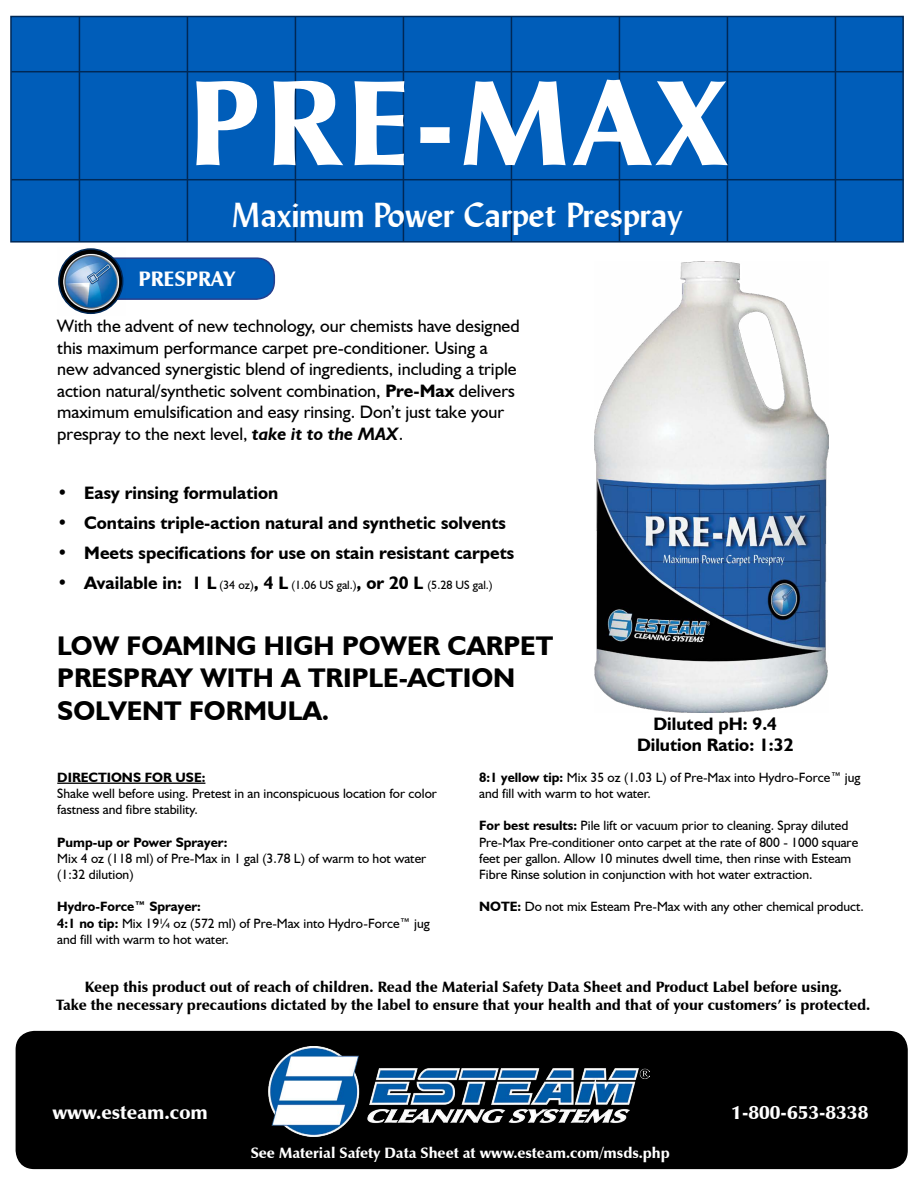
<style>
.page{position:relative;width:918px;height:1188px;background:#fff}
.page>*{position:absolute;margin:0;border:0;box-sizing:border-box;transform-origin:0 0}
.t1{font:900 123px "Zapf Humanist 601 BT";letter-spacing:.045em;color:#fff}
.t2{font:700 34.5px "Lydian BT";color:#fff}
.t3{font:700 27px/32.4px "Humanist 521 BT";color:#000}
.t4{font:900 21px "Zapf Humanist 601 BT";color:#fff}
.t5{font:900 19.5px "Zapf Humanist 601 BT";color:#fff}
.t6{font:18px/21.6px "Humanist 521 BT";color:#000}
.t7{font:700 18px/21.6px "Humanist 521 BT";color:#000;text-align:center}
.t8{font:900 15px/18px "Zapf Humanist 601 BT";color:#000;text-align:center}
.t9{font:900 15px "Zapf Humanist 601 BT";color:#fff}
.t10{font:13.5px/16.2px "Humanist 521 BT";color:#000}
.t11{font:700 13.5px "Humanist 521 BT";color:#000}
.t12{font:12px "Humanist 521 BT";color:#000}
.s1{font-weight:700}
.s2{font-weight:700;font-style:italic}
.s3{font-weight:700;font-size:18px}
</style>
<div class="page">
<div style="left:10px;top:16px;width:894px;height:227px;background:#005db9;border:2px solid #002856"></div>
<hr style="left:11px;top:71px;width:893px;height:1px;background:#002856">
<hr style="left:11px;top:179px;width:893px;height:1px;background:#002856">
<hr style="left:79px;top:16px;width:1px;height:226px;background:#002856">
<hr style="left:187px;top:16px;width:1px;height:226px;background:#002856">
<hr style="left:295px;top:16px;width:1px;height:226px;background:#002856">
<hr style="left:403px;top:16px;width:1px;height:226px;background:#002856">
<hr style="left:511px;top:16px;width:1px;height:226px;background:#002856">
<hr style="left:619px;top:16px;width:1px;height:226px;background:#002856">
<hr style="left:727px;top:16px;width:1px;height:226px;background:#002856">
<hr style="left:835px;top:16px;width:1px;height:226px;background:#002856">
<div style="left:16px;top:1032px;width:891px;height:136px;background:#000;border-radius:18px"></div>
<div style="left:16px;top:1031px;width:892px;height:138px;border:2px solid #000;border-radius:18px"></div>
<img style="left:269px;top:1046px;width:380px;height:91px">
<img style="left:595px;top:261px;width:233px;height:452px">
<hr style="left:57px;top:783px;width:148px;height:1px;background:#000">
<div style="left:89px;top:258px;width:185px;height:41px;background:#005db9;border-radius:18px"></div>
<div style="left:88px;top:257px;width:187px;height:43px;border:2px solid #25408f;border-radius:18px"></div>
<img style="left:58px;top:248px;width:67px;height:67px">
<h1 class="t1" style="left:188px;top:47px;width:540px">PRE-MAX</h1>
<h2 class="t2" style="left:232px;top:194px;width:452px">Maximum Power Carpet Prespray</h2>
<h3 class="t4" style="left:138px;top:266px;width:98px">PRESPRAY</h3>
<p class="t6" style="left:57px;top:315px;width:464px">With the advent of new technology, our chemists have designed this maximum performance carpet pre-conditioner. Using a new advanced synergistic blend of ingredients, including a triple action natural/synthetic solvent combination, <span class="s1">Pre-Max</span> delivers maximum emulsification and easy rinsing. Don’t just take your prespray to the next level, <span class="s2">take it to the MAX</span>.</p>
<h3 class="t7" style="left:57px;top:482px;width:222px">• Easy rinsing formulation</h3>
<h3 class="t7" style="left:57px;top:512px;width:450px">• Contains triple-action natural and synthetic solvents</h3>
<h3 class="t7" style="left:57px;top:542px;width:459px">• Meets specifications for use on stain resistant carpets</h3>
<p class="t12" style="left:57px;top:578px;width:437px"><span class="s3">• Available in: 1 L</span> (34 oz)<span class="s3">, 4 L</span> (1.06 US gal.)<span class="s3">, or 20 L</span> (5.28 US gal.)</p>
<h3 class="t3" style="left:57px;top:629px;width:497px">LOW FOAMING HIGH POWER CARPET<br>PRESPRAY WITH A TRIPLE-ACTION<br>SOLVENT FORMULA.</h3>
<h3 class="t7" style="left:637px;top:712px;width:158px">Diluted pH: 9.4<br>Dilution Ratio: 1:32</h3>
<p class="t11" style="left:57px;top:769px;width:150px">DIRECTIONS FOR USE:</p>
<p class="t10" style="left:57px;top:785px;width:381px">Shake well before using. Pretest in an inconspicuous location for color fastness and fibre stability.</p>
<p class="t11" style="left:57px;top:834px;width:172px">Pump-up or Power Sprayer:</p>
<p class="t10" style="left:57px;top:850px;width:371px">Mix 4 oz (118 ml) of Pre-Max in 1 gal (3.78 L) of warm to hot water (1:32 dilution)</p>
<p class="t10" style="left:57px;top:898px;width:374px"><span class="s1">Hydro-Force™ Sprayer:<br>4:1 no tip:</span> Mix 19¼ oz (572 ml) of Pre-Max into Hydro-Force™ jug and fill with warm to hot water.</p>
<p class="t10" style="left:479px;top:769px;width:383px"><span class="s1">8:1 yellow tip:</span> Mix 35 oz (1.03 L) of Pre-Max into Hydro-Force™ jug and fill with warm to hot water.</p>
<p class="t10" style="left:479px;top:817px;width:381px"><span class="s1">For best results:</span> Pile lift or vacuum prior to cleaning. Spray diluted Pre-Max Pre-conditioner onto carpet at the rate of 800 - 1000 square feet per gallon. Allow 10 minutes dwell time, then rinse with Esteam Fibre Rinse solution in conjunction with hot water extraction.</p>
<p class="t10" style="left:479px;top:898px;width:386px"><span class="s1">NOTE:</span> Do not mix Esteam Pre-Max with any other chemical product.</p>
<p class="t8" style="left:56px;top:978px;width:816px">Keep this product out of reach of children. Read the Material Safety Data Sheet and Product Label before using.<br>Take the necessary precautions dictated by the label to ensure that your health and that of your customers’ is protected.</p>
<h3 class="t5" style="left:52px;top:1100px;width:157px">www.esteam.com</h3>
<h3 class="t5" style="left:731px;top:1100px;width:139px">1-800-653-8338</h3>
<p class="t9" style="left:251px;top:1144px;width:421px">See Material Safety Data Sheet at www.esteam.com/msds.php</p>
</div>
